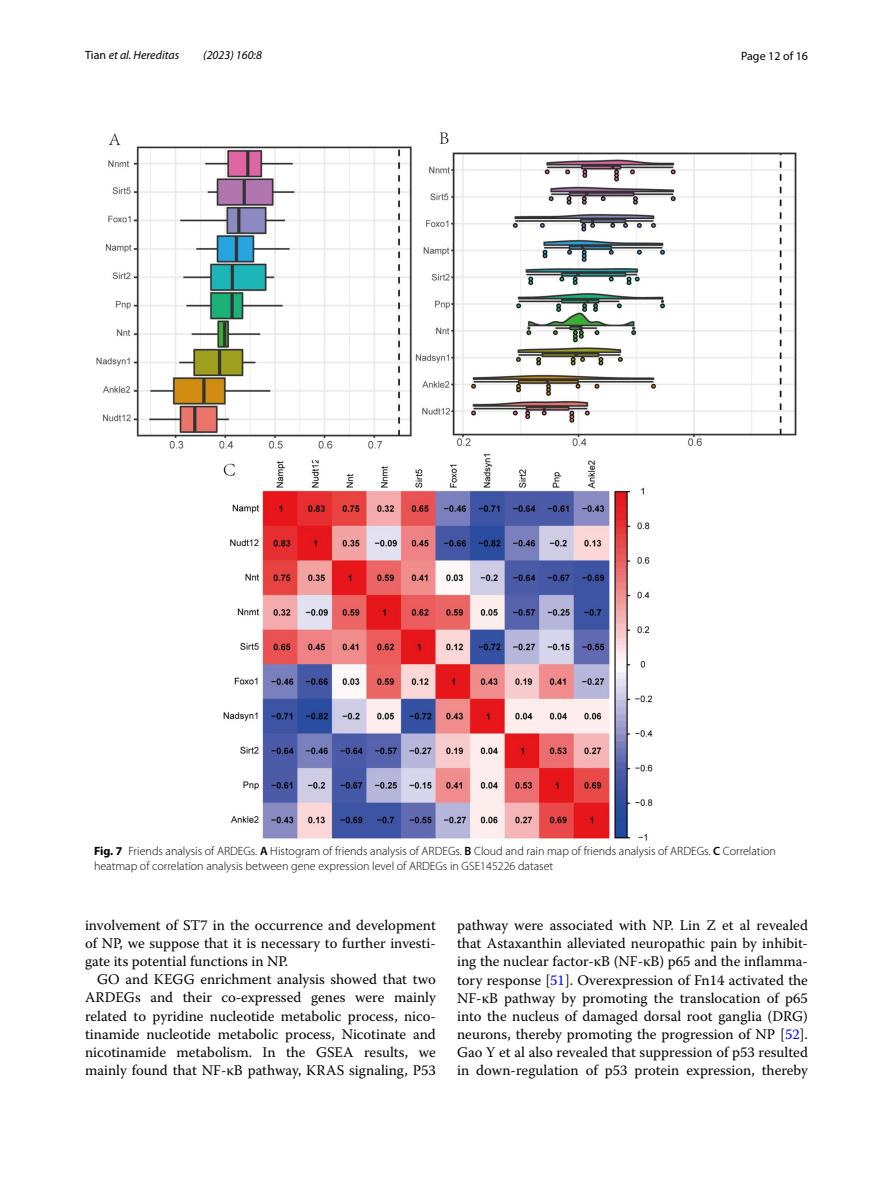
<style>
.page{position:relative;width:893px;height:1187px;background:#fff}
.page>*{position:absolute;margin:0;border:0;box-sizing:border-box;transform-origin:0 0}
.t1{font:14.7px/18px "Warnock Pro";color:#000;text-align:justify}
.t2{font:300 12px/15px "Myriad Pro";color:#000}
.t3{font:italic 12px "Myriad Pro";color:#000}
.t4{font:12px "Myriad Pro";color:#000}
.s1{font-style:normal}
.s2{font-weight:700}
.s3{font-weight:600}
.s4{color:#00f}
</style>
<div class="page">
<img style="left:96px;top:133px;width:701px;height:707px">
<p class="t3" style="left:85px;top:48px;width:96px"><span class="s1">Tian</span> et al. Hereditas</p>
<p class="t3" style="left:203px;top:48px;width:60px">(2023) 160:8</p>
<p class="t4" style="left:741px;top:48px;width:68px">Page 12 of 16</p>
<p class="t2" style="left:94px;top:844px;width:683px"><span class="s2">Fig. 7</span> Friends analysis of ARDEGs. <span class="s3">A</span> Histogram of friends analysis of ARDEGs. <span class="s3">B</span> Cloud and rain map of friends analysis of ARDEGs. <span class="s3">C</span> Correlation heatmap of correlation analysis between gene expression level of ARDEGs in GSE145226 dataset</p>
<p class="t1" style="left:85px;top:916px;width:352px">involvement of ST7 in the occurrence and development of NP, we suppose that it is necessary to further investi&shy;gate its potential functions in NP.</p>
<p class="t1" style="left:85px;top:970px;width:352px;text-indent:12px">GO and KEGG enrichment analysis showed that two ARDEGs and their co-expressed genes were mainly related to pyridine nucleotide metabolic process, nico&shy;tinamide nucleotide metabolic process, Nicotinate and nicotinamide metabolism. In the GSEA results, we mainly found that NF-κB pathway, KRAS signaling, P53</p>
<p class="t1" style="left:457px;top:916px;width:352px">pathway were associated with NP. Lin Z et al revealed that Astaxanthin alleviated neuropathic pain by inhibit&shy;ing the nuclear factor-κB (NF-κB) p65 and the inflamma&shy;tory response [<span class="s4">51</span>]. Overexpression of Fn14 activated the NF-κB pathway by promoting the translocation of p65 into the nucleus of damaged dorsal root ganglia (DRG) neurons, thereby promoting the progression of NP [<span class="s4">52</span>].<br>Gao Y et al also revealed that suppression of p53 resulted in down-regulation of p53 protein expression, thereby</p>
</div>
